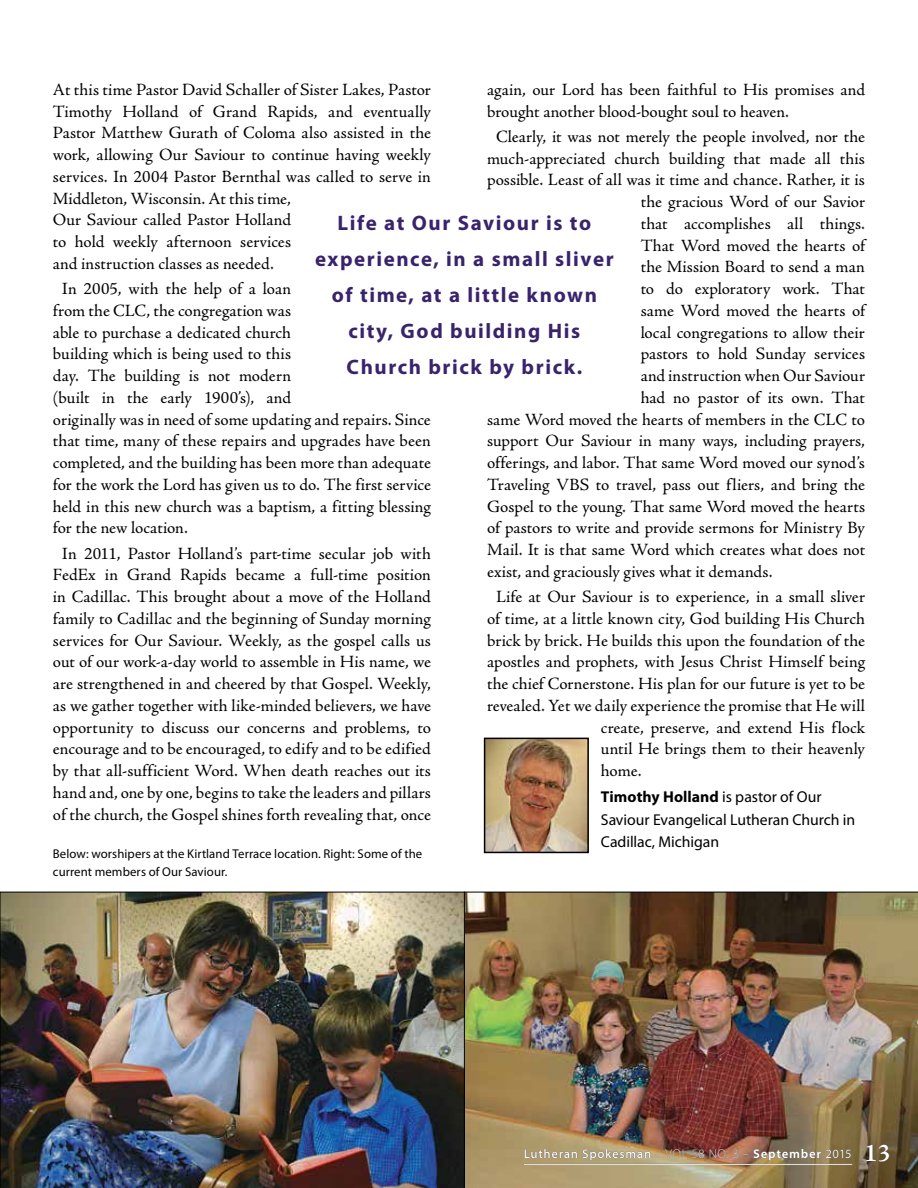
<style>
.page{position:relative;width:918px;height:1188px;background:#fff}
.page>*{position:absolute;margin:0;border:0;box-sizing:border-box;transform-origin:0 0}
.t1{font:700 21px/36px "Myriad Pro";letter-spacing:.075em;color:#39246c;text-align:center}
.t2{font:17.25px/21.8px "Adobe Jenson Pro";color:#000}
.t3{font:15.75px/22.5px "Myriad Pro";letter-spacing:-.005em;color:#000}
.t4{font:12.75px/18px "Myriad Pro";letter-spacing:.01em;color:#000}
.t5{font:600 12.75px "Myriad Pro";letter-spacing:.05em;color:#fff}
.s1{font-weight:700}
.s2{font-weight:300}
.s3{font-weight:400}
.s4{font-family:"Adobe Jenson Pro";font-weight:700;font-size:25.5px}
</style>
<div class="page">
<img style="left:465px;top:892px;width:453px;height:296px">
<img style="left:0;top:892px;width:465px;height:296px">
<img style="left:487px;top:741px;width:99px;height:109px">
<div style="left:484px;top:738px;width:105px;height:115px;border:2px solid #000"></div>
<hr style="left:524px;top:1164px;width:328px;height:1px;background:#fff">
<p class="t2" style="left:53px;top:79px;width:380px">At this time Pastor David Schaller of Sister Lakes, Pastor Timothy Holland of Grand Rapids, and eventually Pastor Matthew Gurath of Coloma also assisted in the work, allowing Our Saviour to continue having weekly services. In 2004 Pastor Bernthal was called to serve in Middleton, Wisconsin. At this time,<br>Our Saviour called Pastor Holland<br>to hold weekly afternoon services<br>and instruction classes as needed.</p>
<p class="t2" style="left:53px;top:278px;width:380px;text-indent:9px">In 2005, with the help of a loan<br>from the CLC, the congregation was<br>able to purchase a dedicated church<br>building which is being used to this<br>day. The building is not modern<br>(built in the early 1900’s), and<br>originally was in need of some updating and repairs. Since that time, many of these repairs and upgrades have been completed, and the building has been more than adequate for the work the Lord has given us to do. The first service held in this new church was a baptism, a fitting blessing for the new location.</p>
<p class="t2" style="left:53px;top:543px;width:380px;text-align:center">In 2011, Pastor Holland’s part-time secular job with FedEx in Grand Rapids became a full-time position in Cadillac. This brought about a move of the Holland family to Cadillac and the beginning of Sunday morning services for Our Saviour. Weekly, as the gospel calls us out of our work-a-day world to assemble in His name, we are strengthened in and cheered by that Gospel. Weekly, as we gather together with like-minded believers, we have opportunity to discuss our concerns and problems, to encourage and to be encouraged, to edify and to be edified by that all-sufficient Word. When death reaches out its hand and, one by one, begins to take the leaders and pillars of the church, the Gospel shines forth revealing that, once</p>
<p class="t2" style="left:487px;top:79px;width:380px">again, our Lord has been faithful to His promises and brought another blood-bought soul to heaven.</p>
<p class="t2" style="left:496px;top:126px;width:371px">Clearly, it was not merely the people involved, nor the</p>
<p class="t2" style="left:487px;top:148px;width:379px">much-appreciated church building that made all this</p>
<p class="t2" style="left:487px;top:169px;width:379px">possible. Least of all was it time and chance. Rather, it is</p>
<p class="t2" style="left:641px;top:191px;width:226px">the gracious Word of our Savior</p>
<p class="t2" style="left:641px;top:213px;width:226px">that accomplishes all things.</p>
<p class="t2" style="left:641px;top:235px;width:226px">That Word moved the hearts of</p>
<p class="t2" style="left:641px;top:256px;width:226px">the Mission Board to send a man</p>
<p class="t2" style="left:641px;top:278px;width:226px">to do exploratory work. That</p>
<p class="t2" style="left:641px;top:300px;width:226px">same Word moved the hearts of</p>
<p class="t2" style="left:641px;top:322px;width:226px">local congregations to allow their</p>
<p class="t2" style="left:641px;top:343px;width:226px">pastors to hold Sunday services</p>
<p class="t2" style="left:641px;top:365px;width:226px">and instruction when Our Saviour</p>
<p class="t2" style="left:641px;top:387px;width:226px">had no pastor of its own. That</p>
<p class="t2" style="left:487px;top:409px;width:380px">same Word moved the hearts of members in the CLC to</p>
<p class="t2" style="left:487px;top:431px;width:380px">support Our Saviour in many ways, including prayers,</p>
<p class="t2" style="left:487px;top:452px;width:379px">offerings, and labor. That same Word moved our synod’s</p>
<p class="t2" style="left:487px;top:474px;width:379px">Traveling VBS to travel, pass out fliers, and bring the</p>
<p class="t2" style="left:487px;top:496px;width:380px">Gospel to the young. That same Word moved the hearts</p>
<p class="t2" style="left:487px;top:518px;width:379px">of pastors to write and provide sermons for Ministry By</p>
<p class="t2" style="left:487px;top:539px;width:380px">Mail. It is that same Word which creates what does not</p>
<p class="t2" style="left:487px;top:561px;width:287px">exist, and graciously gives what it demands.</p>
<p class="t2" style="left:496px;top:586px;width:371px">Life at Our Saviour is to experience, in a small sliver</p>
<p class="t2" style="left:487px;top:608px;width:379px">of time, at a little known city, God building His Church</p>
<p class="t2" style="left:487px;top:630px;width:380px">brick by brick. He builds this upon the foundation of the</p>
<p class="t2" style="left:487px;top:652px;width:380px">apostles and prophets, with Jesus Christ Himself being</p>
<p class="t2" style="left:487px;top:673px;width:380px">the chief Cornerstone. His plan for our future is yet to be</p>
<p class="t2" style="left:487px;top:695px;width:379px">revealed. Yet we daily experience the promise that He will</p>
<p class="t2" style="left:601px;top:717px;width:266px">create, preserve, and extend His flock</p>
<p class="t2" style="left:601px;top:739px;width:266px">until He brings them to their heavenly</p>
<p class="t2" style="left:601px;top:760px;width:42px">home.</p>
<p class="t3" style="left:601px;top:786px;width:256px"><span class="s1">Timothy Holland</span> is pastor of Our<br>Saviour Evangelical Lutheran Church in<br>Cadillac, Michigan</p>
<p class="t1" style="left:315px;top:205px;width:300px">Life at Our Saviour is to experience, in a small sliver of time, at a little known city, God building His<br>Church brick by brick.</p>
<p class="t4" style="left:53px;top:845px;width:371px">Below: worshipers at the Kirtland Terrace location. Right: Some of the current members of Our Saviour.</p>
<p class="t5" style="left:524px;top:1147px;width:369px">Lutheran Spokesman <span class="s2">– VOL 58 NO. 3 –</span> <span class="s1">September</span> <span class="s3">2015</span> <span class="s4">13</span></p>
</div>
